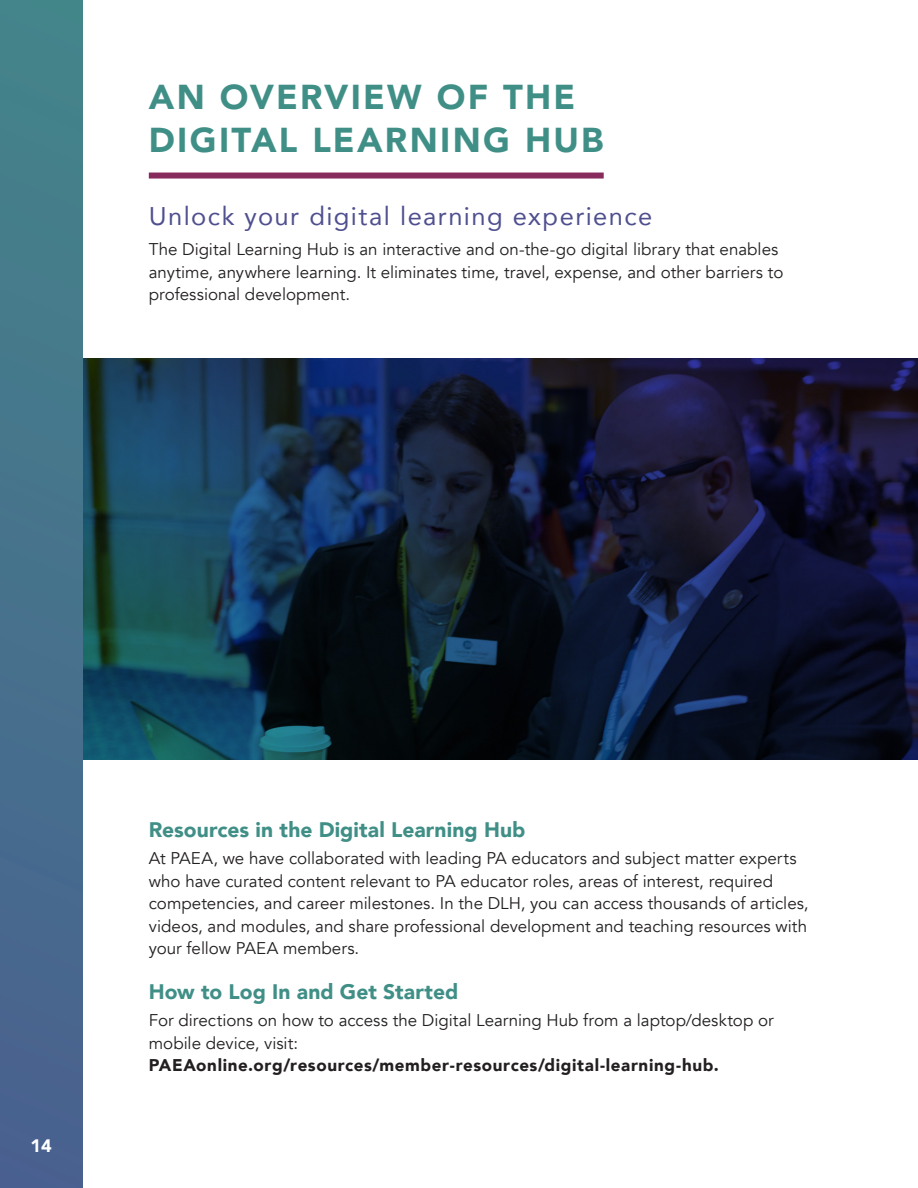
<style>
.page{position:relative;width:918px;height:1188px;background:#fff}
.page>*{position:absolute;margin:0;border:0;box-sizing:border-box;transform-origin:0 0}
.Main_Head_with_red_r{font:900 34.5px "Avenir";letter-spacing:.065em;color:#408f87}
.Avenir_Roman_Subhead{font:25.5px "Avenir";letter-spacing:.055em;color:#4f4f8f}
.Avenir_Black_Text_Su{font:900 21px "Avenir";letter-spacing:.005em;color:#408f87}
.t1{font:900 18px "Avenir";color:#fff}
.Body_Text_0_Tracking{font:16.95px/22.5px "Avenir";color:#231f20}
.Body_Text_0_Tracking-2{font:900 16.95px "Avenir";letter-spacing:.035em;color:#231f20}
</style>
<div class="page">
<img style="left:82px;top:359px;width:836px;height:401px">
<div style="left:0;top:0;width:82px;height:1188px;background:linear-gradient(to bottom,#44858a,#49608f)"></div>
<div style="left:149px;top:173px;width:455px;height:6px;background:#872b5c"></div>
<p class="Main_Head_with_red_r" style="left:149px;top:67px;width:428px">AN OVERVIEW OF THE</p>
<p class="Main_Head_with_red_r" style="left:149px;top:111px;width:456px">DIGITAL LEARNING HUB</p>
<p class="Avenir_Roman_Subhead" style="left:149px;top:196px;width:505px">Unlock your digital learning experience</p>
<p class="Body_Text_0_Tracking" style="left:149px;top:238px;width:636px">The Digital Learning Hub is an interactive and on-the-go digital library that enables anytime, anywhere learning. It eliminates time, travel, expense, and other barriers to professional development.</p>
<p class="t1" style="left:30px;top:1130px;width:23px">14</p>
<p class="Avenir_Black_Text_Su" style="left:149px;top:812px;width:378px">Resources in the Digital Learning Hub</p>
<p class="Body_Text_0_Tracking" style="left:149px;top:847px;width:661px">At PAEA, we have collaborated with leading PA educators and subject matter experts who have curated content relevant to PA educator roles, areas of interest, required competencies, and career milestones. In the DLH, you can access thousands of articles, videos, and modules, and share professional development and teaching resources with your fellow PAEA members.</p>
<p class="Avenir_Black_Text_Su" style="left:149px;top:974px;width:311px">How to Log In and Get Started</p>
<p class="Body_Text_0_Tracking" style="left:149px;top:1009px;width:626px">For directions on how to access the Digital Learning Hub from a laptop/desktop or mobile device, visit:</p>
<p class="Body_Text_0_Tracking-2" style="left:149px;top:1051px;width:571px">PAEAonline.org/resources/member-resources/digital-learning-hub.</p>
</div>
